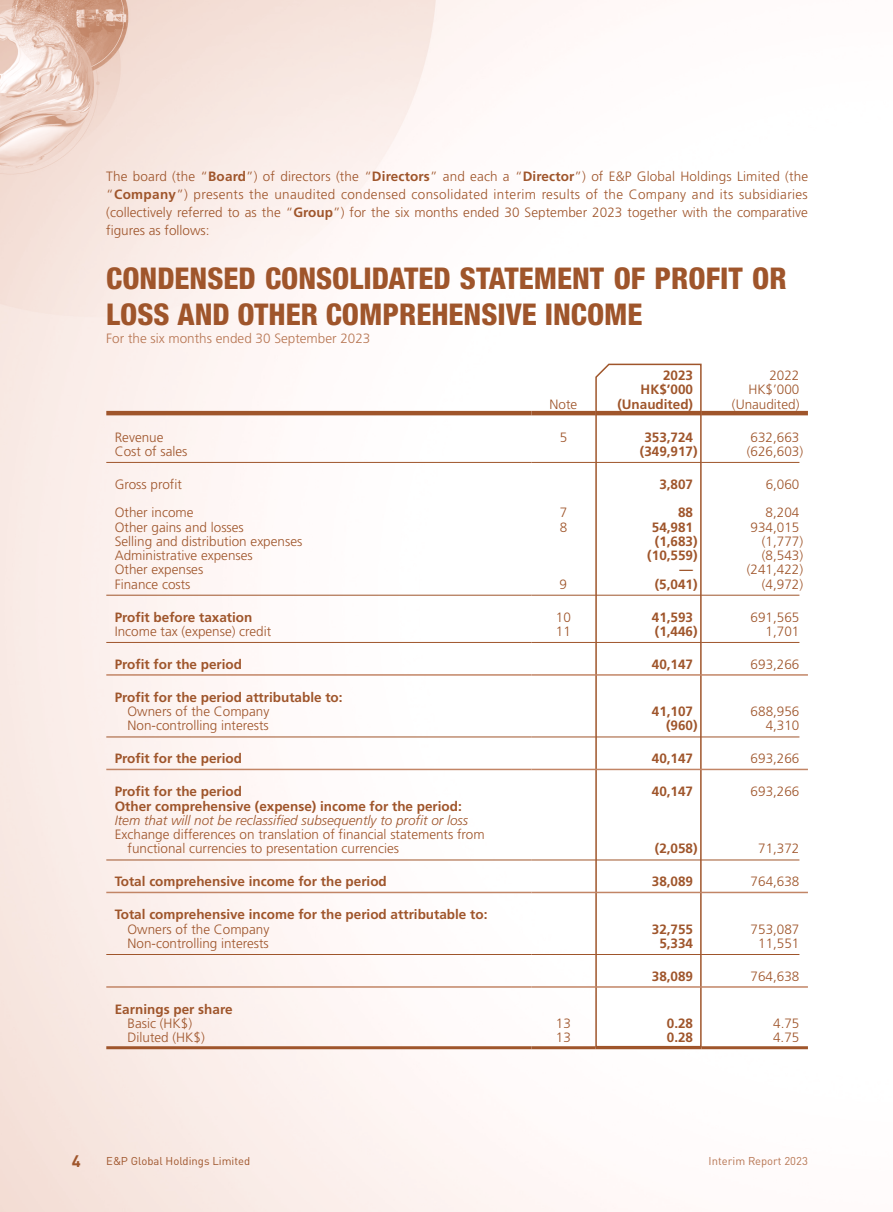
<style>
.page{position:relative;width:893px;height:1212px;background:#fff}
.page>*{position:absolute;margin:0;border:0;box-sizing:border-box;transform-origin:0 0}
.t1{font:800 condensed 30px/36px "Helvetica Neue LT Std";color:#9f552b}
.t2{font:700 16.5px "DINOT";color:#9f552b}
.t3{font:300 13.5px/18px "Frutiger LT Std";color:#9f552b;text-align:justify}
.t4{font:700 13.5px "Frutiger LT Std";color:#9f552b}
.t5{font:italic 300 13.5px "Frutiger LT Std";color:#9f552b}
.t6{font:300 13.5px "Frutiger LT Std";color:#b77552}
.t7{font:11.25px "DINOT";color:#9f552b}
.t8{font:11.25px "DINOT";color:#b77552}
.s1{font-weight:700}
</style>
<div class="page">
<img style="left:0;top:0;width:808px;height:1212px">
<svg style="left:595px;top:363px;width:107px;height:683px"></svg>
<hr style="left:106px;top:411px;width:425px;height:4px;background:#9f552b">
<hr style="left:531px;top:411px;width:64px;height:4px;background:#9f552b">
<hr style="left:595px;top:411px;width:107px;height:4px;background:#9f552b">
<hr style="left:702px;top:411px;width:106px;height:4px;background:#9f552b">
<hr style="left:106px;top:462px;width:425px;height:1px;background:#9f552b">
<hr style="left:531px;top:462px;width:64px;height:1px;background:#9f552b">
<hr style="left:595px;top:462px;width:107px;height:1px;background:#9f552b">
<hr style="left:702px;top:462px;width:97px;height:1px;background:#9f552b">
<hr style="left:106px;top:595px;width:425px;height:1px;background:#9f552b">
<hr style="left:531px;top:595px;width:64px;height:1px;background:#9f552b">
<hr style="left:595px;top:595px;width:107px;height:1px;background:#9f552b">
<hr style="left:702px;top:595px;width:97px;height:1px;background:#9f552b">
<hr style="left:106px;top:642px;width:425px;height:1px;background:#9f552b">
<hr style="left:531px;top:642px;width:64px;height:1px;background:#9f552b">
<hr style="left:595px;top:642px;width:107px;height:1px;background:#9f552b">
<hr style="left:702px;top:642px;width:97px;height:1px;background:#9f552b">
<hr style="left:106px;top:674px;width:425px;height:2px;background:#c28566">
<hr style="left:531px;top:674px;width:64px;height:2px;background:#c28566">
<hr style="left:595px;top:674px;width:107px;height:2px;background:#c28566">
<hr style="left:702px;top:674px;width:106px;height:2px;background:#c28566">
<hr style="left:106px;top:737px;width:425px;height:1px;background:#9f552b">
<hr style="left:531px;top:737px;width:64px;height:1px;background:#9f552b">
<hr style="left:595px;top:737px;width:107px;height:1px;background:#9f552b">
<hr style="left:702px;top:737px;width:97px;height:1px;background:#9f552b">
<hr style="left:106px;top:769px;width:425px;height:1px;background:#c28566">
<hr style="left:531px;top:769px;width:64px;height:1px;background:#c28566">
<hr style="left:595px;top:769px;width:107px;height:1px;background:#c28566">
<hr style="left:702px;top:769px;width:106px;height:1px;background:#c28566">
<hr style="left:106px;top:860px;width:425px;height:1px;background:#9f552b">
<hr style="left:531px;top:860px;width:64px;height:1px;background:#9f552b">
<hr style="left:595px;top:860px;width:107px;height:1px;background:#9f552b">
<hr style="left:702px;top:860px;width:97px;height:1px;background:#9f552b">
<hr style="left:106px;top:892px;width:425px;height:1px;background:#c28566">
<hr style="left:531px;top:892px;width:64px;height:1px;background:#c28566">
<hr style="left:595px;top:892px;width:107px;height:1px;background:#c28566">
<hr style="left:702px;top:892px;width:106px;height:1px;background:#c28566">
<hr style="left:106px;top:954px;width:425px;height:1px;background:#9f552b">
<hr style="left:531px;top:954px;width:64px;height:1px;background:#9f552b">
<hr style="left:595px;top:954px;width:107px;height:1px;background:#9f552b">
<hr style="left:702px;top:954px;width:97px;height:1px;background:#9f552b">
<hr style="left:106px;top:986px;width:425px;height:2px;background:#c28566">
<hr style="left:531px;top:986px;width:64px;height:2px;background:#c28566">
<hr style="left:595px;top:986px;width:107px;height:2px;background:#c28566">
<hr style="left:702px;top:986px;width:106px;height:2px;background:#c28566">
<hr style="left:106px;top:1046px;width:425px;height:3px;background:#9f552b">
<hr style="left:531px;top:1046px;width:64px;height:3px;background:#9f552b">
<hr style="left:595px;top:1046px;width:107px;height:3px;background:#9f552b">
<hr style="left:702px;top:1046px;width:106px;height:3px;background:#9f552b">
<p class="t3" style="left:106px;top:168px;width:703px">The board (the “<span class="s1">Board</span>”) of directors (the “<span class="s1">Directors</span>” and each a “<span class="s1">Director</span>”) of E&amp;P Global Holdings Limited (the “<span class="s1">Company</span>”) presents the unaudited condensed consolidated interim results of the Company and its subsidiaries (collectively referred to as the “<span class="s1">Group</span>”) for the six months ended 30 September 2023 together with the comparative figures as follows:</p>
<h1 class="t1" style="left:106px;top:260px;width:682px">CONDENSED CONSOLIDATED STATEMENT OF PROFIT OR<br>LOSS AND OTHER COMPREHENSIVE INCOME</h1>
<p class="t6" style="left:106px;top:331px;width:266px">For the six months ended 30 September 2023</p>
<p class="t4" style="left:663px;top:367px;width:32px">2023</p>
<p class="t3" style="left:769px;top:367px;width:32px">2022</p>
<p class="t4" style="left:641px;top:382px;width:54px">HK$’000</p>
<p class="t3" style="left:748px;top:381px;width:53px">HK$’000</p>
<p class="t3" style="left:550px;top:395px;width:29px">Note</p>
<p class="t4" style="left:617px;top:396px;width:77px">(Unaudited)</p>
<p class="t3" style="left:732px;top:395px;width:69px">(Unaudited)</p>
<p class="t3" style="left:115px;top:428px;width:50px">Revenue</p>
<p class="t3" style="left:560px;top:428px;width:9px">5</p>
<p class="t4" style="left:644px;top:429px;width:50px">353,724</p>
<p class="t3" style="left:751px;top:428px;width:50px">632,663</p>
<p class="t3" style="left:115px;top:442px;width:74px">Cost of sales</p>
<p class="t4" style="left:640px;top:443px;width:59px">(349,917)</p>
<p class="t3" style="left:747px;top:442px;width:58px">(626,603)</p>
<p class="t3" style="left:115px;top:475px;width:69px">Gross profit</p>
<p class="t4" style="left:659px;top:476px;width:35px">3,807</p>
<p class="t3" style="left:766px;top:475px;width:35px">6,060</p>
<p class="t3" style="left:115px;top:504px;width:80px">Other income</p>
<p class="t3" style="left:560px;top:504px;width:9px">7</p>
<p class="t4" style="left:678px;top:505px;width:17px">88</p>
<p class="t3" style="left:766px;top:504px;width:35px">8,204</p>
<p class="t3" style="left:115px;top:518px;width:131px">Other gains and losses</p>
<p class="t3" style="left:560px;top:518px;width:9px">8</p>
<p class="t4" style="left:652px;top:519px;width:43px">54,981</p>
<p class="t3" style="left:751px;top:518px;width:50px">934,015</p>
<p class="t3" style="left:115px;top:532px;width:189px">Selling and distribution expenses</p>
<p class="t4" style="left:655px;top:533px;width:44px">(1,683)</p>
<p class="t3" style="left:762px;top:532px;width:43px">(1,777)</p>
<p class="t3" style="left:115px;top:547px;width:139px">Administrative expenses</p>
<p class="t4" style="left:647px;top:547px;width:52px">(10,559)</p>
<p class="t3" style="left:762px;top:547px;width:43px">(8,543)</p>
<p class="t3" style="left:115px;top:561px;width:90px">Other expenses</p>
<p class="t4" style="left:680px;top:562px;width:15px">—</p>
<p class="t3" style="left:747px;top:561px;width:58px">(241,422)</p>
<p class="t3" style="left:115px;top:575px;width:77px">Finance costs</p>
<p class="t3" style="left:560px;top:575px;width:9px">9</p>
<p class="t4" style="left:655px;top:576px;width:44px">(5,041)</p>
<p class="t3" style="left:762px;top:575px;width:43px">(4,972)</p>
<p class="t4" style="left:115px;top:609px;width:139px">Profit before taxation</p>
<p class="t3" style="left:556px;top:608px;width:17px">10</p>
<p class="t4" style="left:652px;top:609px;width:43px">41,593</p>
<p class="t3" style="left:751px;top:608px;width:50px">691,565</p>
<p class="t3" style="left:115px;top:622px;width:158px">Income tax (expense) credit</p>
<p class="t3" style="left:556px;top:622px;width:17px">11</p>
<p class="t4" style="left:655px;top:623px;width:44px">(1,446)</p>
<p class="t3" style="left:766px;top:622px;width:35px">1,701</p>
<p class="t4" style="left:115px;top:656px;width:129px">Profit for the period</p>
<p class="t4" style="left:652px;top:656px;width:43px">40,147</p>
<p class="t3" style="left:751px;top:655px;width:50px">693,266</p>
<p class="t4" style="left:115px;top:689px;width:229px">Profit for the period attributable to:</p>
<p class="t3" style="left:128px;top:703px;width:143px">Owners of the Company</p>
<p class="t4" style="left:652px;top:703px;width:43px">41,107</p>
<p class="t3" style="left:751px;top:703px;width:50px">688,956</p>
<p class="t3" style="left:128px;top:717px;width:143px">Non-controlling interests</p>
<p class="t4" style="left:666px;top:718px;width:33px">(960)</p>
<p class="t3" style="left:766px;top:717px;width:35px">4,310</p>
<p class="t4" style="left:115px;top:751px;width:129px">Profit for the period</p>
<p class="t4" style="left:652px;top:751px;width:43px">40,147</p>
<p class="t3" style="left:751px;top:750px;width:50px">693,266</p>
<p class="t4" style="left:115px;top:784px;width:129px">Profit for the period</p>
<p class="t4" style="left:652px;top:784px;width:43px">40,147</p>
<p class="t3" style="left:751px;top:783px;width:50px">693,266</p>
<p class="t4" style="left:115px;top:798px;width:349px">Other comprehensive (expense) income for the period:</p>
<p class="t5" style="left:115px;top:812px;width:355px">Item that will not be reclassified subsequently to profit or loss</p>
<p class="t3" style="left:128px;top:827px;width:359px;line-height:14.2px;text-indent:-13px">Exchange differences on translation of financial statements from functional currencies to presentation currencies</p>
<p class="t4" style="left:655px;top:841px;width:44px">(2,058)</p>
<p class="t3" style="left:758px;top:840px;width:43px">71,372</p>
<p class="t4" style="left:115px;top:874px;width:274px">Total comprehensive income for the period</p>
<p class="t4" style="left:652px;top:874px;width:43px">38,089</p>
<p class="t3" style="left:751px;top:873px;width:50px">764,638</p>
<p class="t4" style="left:115px;top:907px;width:374px">Total comprehensive income for the period attributable to:</p>
<p class="t3" style="left:128px;top:920px;width:143px">Owners of the Company</p>
<p class="t4" style="left:652px;top:921px;width:43px">32,755</p>
<p class="t3" style="left:751px;top:920px;width:50px">753,087</p>
<p class="t3" style="left:128px;top:934px;width:143px">Non-controlling interests</p>
<p class="t4" style="left:659px;top:935px;width:35px">5,334</p>
<p class="t3" style="left:758px;top:934px;width:43px">11,551</p>
<p class="t4" style="left:652px;top:968px;width:43px">38,089</p>
<p class="t3" style="left:751px;top:967px;width:50px">764,638</p>
<p class="t4" style="left:115px;top:1001px;width:119px">Earnings per share</p>
<p class="t3" style="left:128px;top:1015px;width:66px">Basic (HK$)</p>
<p class="t3" style="left:556px;top:1015px;width:17px">13</p>
<p class="t4" style="left:667px;top:1015px;width:28px">0.28</p>
<p class="t3" style="left:773px;top:1015px;width:28px">4.75</p>
<p class="t3" style="left:128px;top:1029px;width:79px">Diluted (HK$)</p>
<p class="t3" style="left:556px;top:1029px;width:17px">13</p>
<p class="t4" style="left:667px;top:1030px;width:28px">0.28</p>
<p class="t3" style="left:773px;top:1029px;width:28px">4.75</p>
<p class="t2" style="left:72px;top:1148px;width:10px">4</p>
<p class="t7" style="left:106px;top:1153px;width:145px">E&amp;P Global Holdings Limited</p>
<p class="t8" style="left:709px;top:1153px;width:101px">Interim Report 2023</p>
</div>
